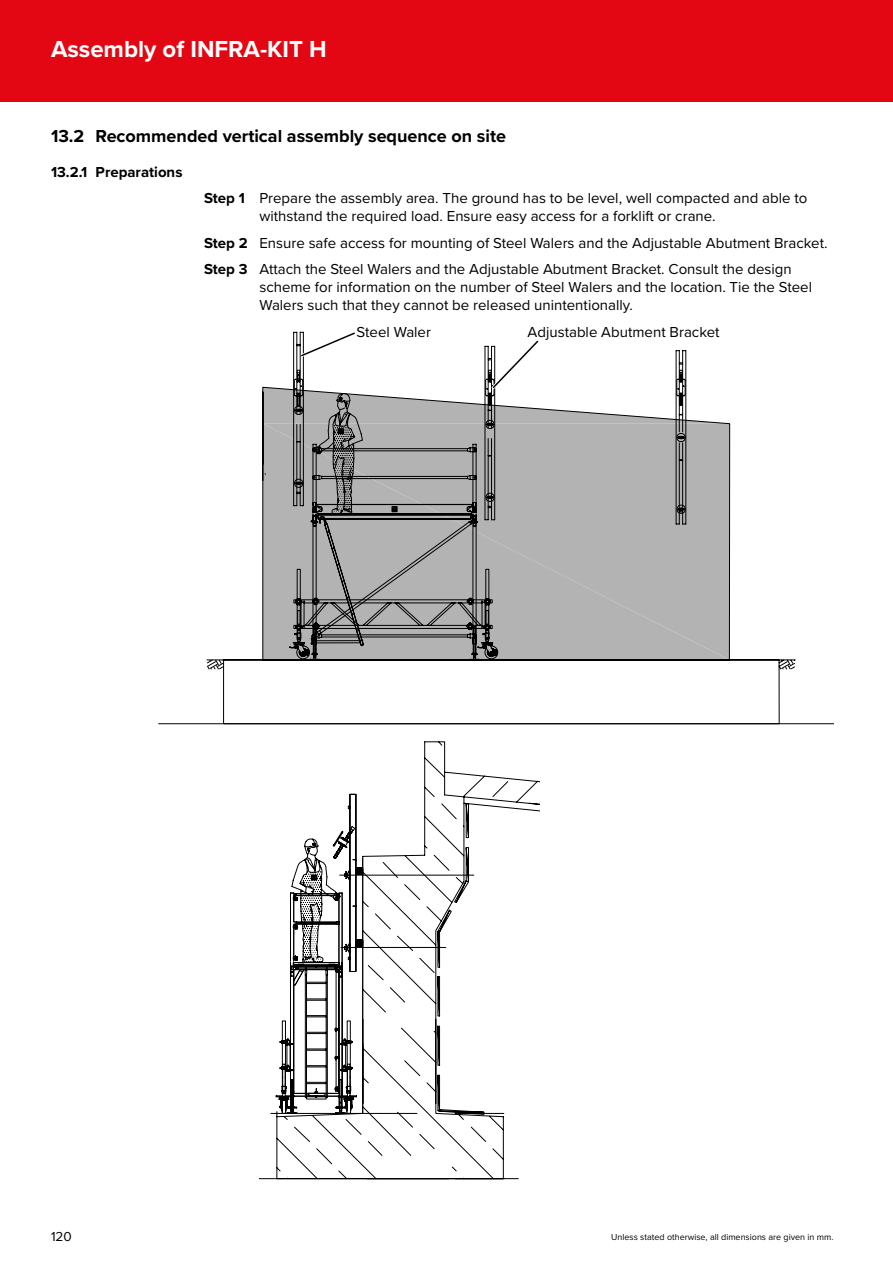
<style>
.page{position:relative;width:893px;height:1263px;background:#fff}
.page>*{position:absolute;margin:0;border:0;box-sizing:border-box;transform-origin:0 0}
.t1{font:700 24px "Proxima Nova";color:#fff}
.t2{font:700 18px "Proxima Nova";color:#000}
.t3{font:15px/18px "Proxima Nova";color:#000}
.t4{font:700 15px "Proxima Nova";color:#000}
.t5{font:13.5px "Proxima Nova";color:#000}
.t6{font:9px "Proxima Nova";color:#000}
.s1{font-weight:700}
</style>
<div class="page">
<div style="left:0;top:0;width:893px;height:102px;background:#e30613"></div>
<svg style="left:158px;top:423px;width:675px;height:302px"></svg>
<svg style="left:207px;top:331px;width:523px;height:338px"></svg>
<svg style="left:259px;top:741px;width:281px;height:439px"></svg>
<h1 class="t1" style="left:51px;top:31px;width:277px">Assembly of INFRA-KIT H</h1>
<p class="t2" style="left:51px;top:122px;width:457px">13.2 Recommended vertical assembly sequence on site</p>
<p class="t4" style="left:51px;top:161px;width:133px">13.2.1 Preparations</p>
<p class="t3" style="left:259px;top:189px;width:549px;text-indent:-55px"><span class="s1">Step 1</span> Prepare the assembly area. The ground has to be level, well compacted and able to withstand the required load. Ensure easy access for a forklift or crane.</p>
<p class="t3" style="left:204px;top:233px;width:625px"><span class="s1">Step 2</span> Ensure safe access for mounting of Steel Walers and the Adjustable Abutment Bracket.</p>
<p class="t3" style="left:259px;top:260px;width:554px;text-indent:-55px"><span class="s1">Step 3</span> Attach the Steel Walers and the Adjustable Abutment Bracket. Consult the design scheme for information on the number of Steel Walers and the location. Tie the Steel<br>Walers such that they cannot be released unintentionally.</p>
<p class="t3" style="left:357px;top:322px;width:76px">Steel Waler</p>
<p class="t3" style="left:528px;top:322px;width:193px">Adjustable Abutment Bracket</p>
<p class="t5" style="left:51px;top:1226px;width:22px">120</p>
<p class="t6" style="left:611px;top:1230px;width:224px">Unless stated otherwise, all dimensions are given in mm.</p>
</div>
